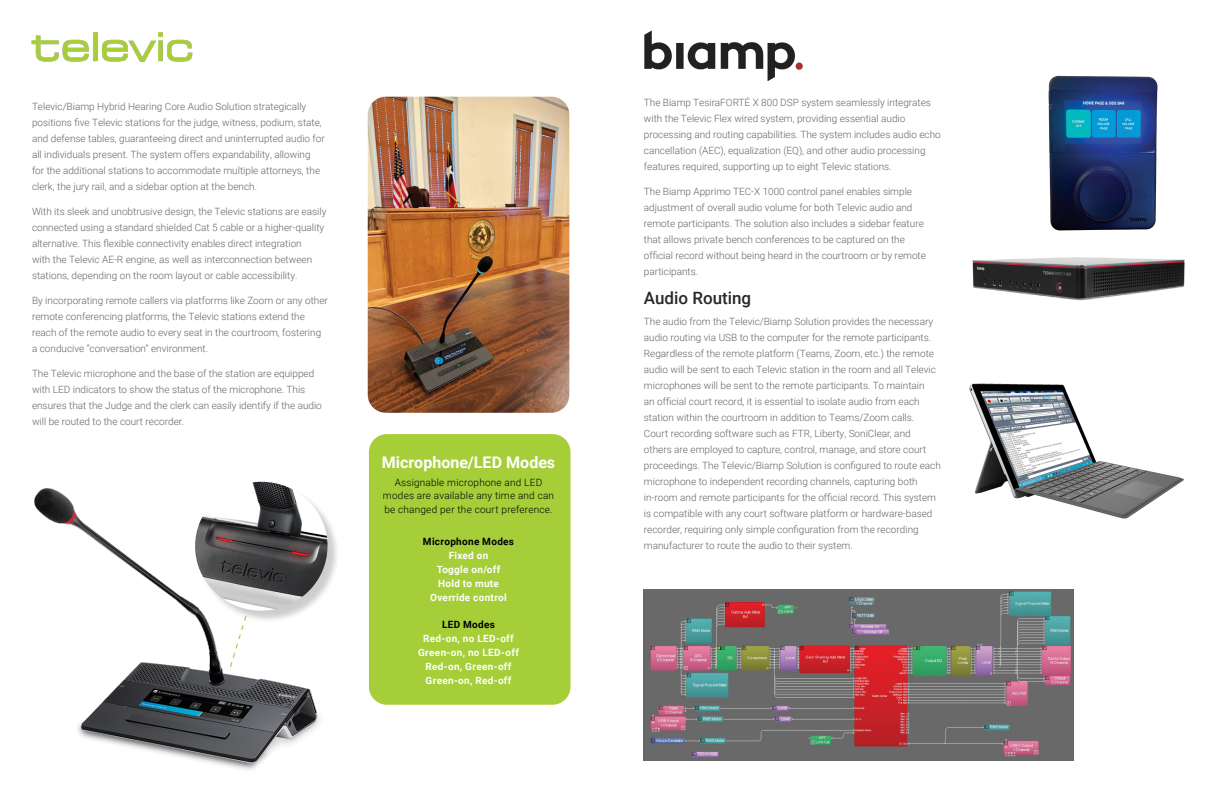
<style>
.page{position:relative;width:1224px;height:792px;background:#fff}
.page>*{position:absolute;margin:0;border:0;box-sizing:border-box;transform-origin:0 0}
.t1{font:500 17px "Roboto";color:#292829}
.t2{font:700 16px "Roboto";color:#fff}
.t3{font:300 10px/16px "Roboto";color:#636466}
.t4{font:700 10px/14px "Roboto";letter-spacing:.03em;color:#fff;text-align:center}
.t5{font:300 10px/13px "Roboto";letter-spacing:.02em;color:#000;text-align:center}
.t6{font:700 10px "Roboto";letter-spacing:.03em;color:#000}
</style>
<div class="page">
<img style="left:35px;top:489px;width:285px;height:281px">
<div style="left:197px;top:483px;width:144px;height:141px;background:#000;opacity:.2"></div>
<img style="left:195px;top:482px;width:133px;height:129px">
<svg style="left:229px;top:615px;width:18px;height:53px"></svg>
<div style="left:369px;top:434px;width:202px;height:271px;background:#a6ce39;border-radius:18px"></div>
<img style="left:31px;top:32px;width:162px;height:30px">
<img style="left:368px;top:97px;width:201px;height:316px">
<img style="left:1048px;top:75px;width:110px;height:156px">
<img style="left:969px;top:383px;width:215px;height:136px">
<img style="left:972px;top:257px;width:213px;height:43px">
<img style="left:644px;top:30px;width:159px;height:50px">
<img style="left:643px;top:590px;width:430px;height:171px">
<p class="t3" style="left:32px;top:98px;width:294px">Televic/Biamp Hybrid Hearing Core Audio Solution strategically positions five Televic stations for the judge, witness, podium, state, and defense tables, guaranteeing direct and uninterrupted audio for all individuals present. The system offers expandability, allowing for the additional stations to accommodate multiple attorneys, the clerk, the jury rail, and a sidebar option at the bench.</p>
<p class="t3" style="left:32px;top:203px;width:296px">With its sleek and unobtrusive design, the Televic stations are easily connected using a standard shielded Cat 5 cable or a higher-quality alternative. This flexible connectivity enables direct integration<br>with the Televic AE-R engine, as well as interconnection between stations, depending on the room layout or cable accessibility.</p>
<p class="t3" style="left:32px;top:292px;width:297px">By incorporating remote callers via platforms like Zoom or any other remote conferencing platforms, the Televic stations extend the reach of the remote audio to every seat in the courtroom, fostering a conducive “conversation” environment.</p>
<p class="t3" style="left:32px;top:365px;width:291px">The Televic microphone and the base of the station are equipped with LED indicators to show the status of the microphone. This ensures that the Judge and the clerk can easily identify if the audio will be routed to the court recorder.</p>
<h2 class="t2" style="left:382px;top:451px;width:175px">Microphone/LED Modes</h2>
<p class="t5" style="left:383px;top:475px;width:173px">Assignable microphone and LED modes are available any time and can</p>
<p class="t5" style="left:384px;top:502px;width:170px">be changed per the court preference.</p>
<p class="t6" style="left:423px;top:534px;width:93px">Microphone Modes</p>
<p class="t4" style="left:430px;top:548px;width:78px">Fixed on<br>Toggle on/off<br>Hold to mute<br>Override control</p>
<p class="t6" style="left:442px;top:618px;width:54px">LED Modes</p>
<p class="t4" style="left:418px;top:631px;width:102px">Red-on, no LED-off<br>Green-on, no LED-off<br>Red-on, Green-off<br>Green-on, Red-off</p>
<p class="t3" style="left:644px;top:94px;width:298px">The Biamp TesiraFORTÉ X 800 DSP system seamlessly integrates with the Televic Flex wired system, providing essential audio processing and routing capabilities. The system includes audio echo cancellation (AEC), equalization (EQ), and other audio processing features required, supporting up to eight Televic stations.</p>
<p class="t3" style="left:644px;top:183px;width:284px">The Biamp Apprimo TEC-X 1000 control panel enables simple adjustment of overall audio volume for both Televic audio and remote participants. The solution also includes a sidebar feature that allows private bench conferences to be captured on the official record without being heard in the courtroom or by remote participants.</p>
<h1 class="t1" style="left:644px;top:286px;width:109px">Audio Routing</h1>
<p class="t3" style="left:644px;top:313px;width:299px">The audio from the Televic/Biamp Solution provides the necessary audio routing via USB to the computer for the remote participants.<br>Regardless of the remote platform (Teams, Zoom, etc.) the remote audio will be sent to each Televic station in the room and all Televic microphones will be sent to the remote participants. To maintain<br>an official court record, it is essential to isolate audio from each station within the courtroom in addition to Teams/Zoom calls.<br>Court recording software such as FTR, Liberty, SoniClear, and others are employed to capture, control, manage, and store court proceedings. The Televic/Biamp Solution is configured to route each microphone to independent recording channels, capturing both in-room and remote participants for the official record. This system is compatible with any court software platform or hardware-based recorder, requiring only simple configuration from the recording manufacturer to route the audio to their system.</p>
</div>
